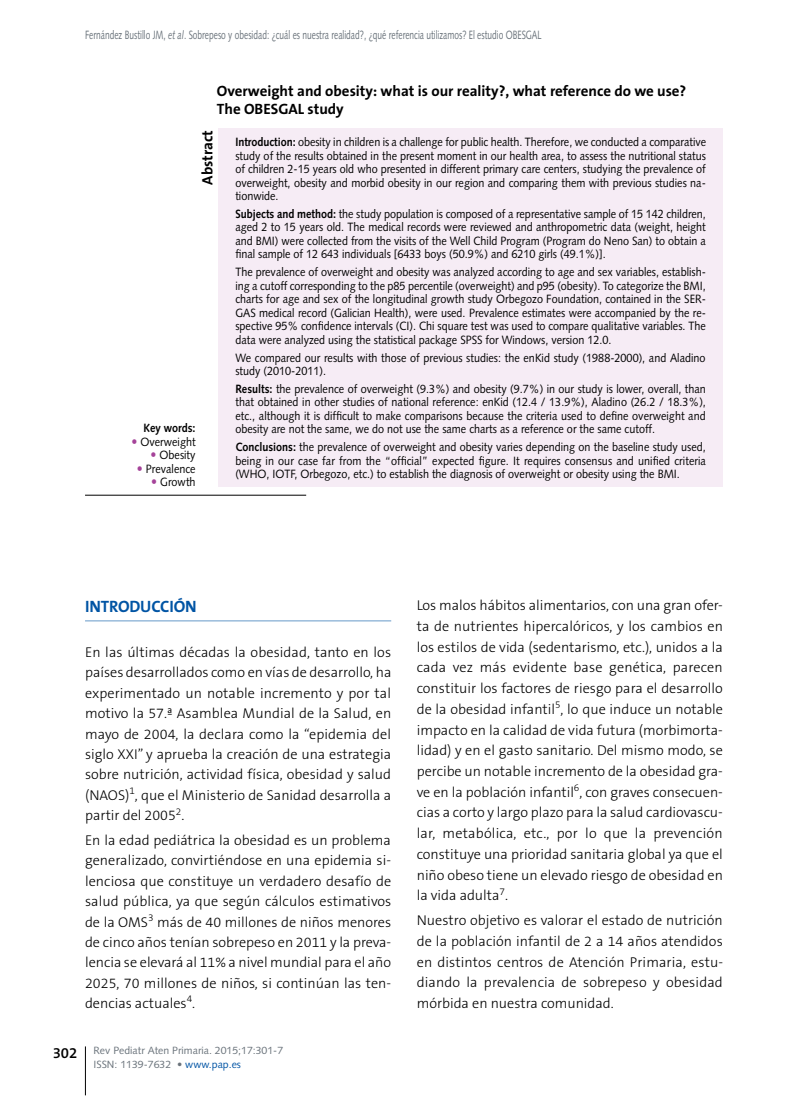
<style>
.page{position:relative;width:808px;height:1106px;background:#fff}
.page>*{position:absolute;margin:0;border:0;box-sizing:border-box;transform-origin:0 0}
.t1{font:700 16.5px "The Sans B7";letter-spacing:-.01em;color:#0054a4}
.t2{font:700 15px/18px "The Sans B7";color:#000}
.t3{font:600 15px "The Sans B6";color:#000}
.t4{font:300 14.25px/20.7px "The Sans B3";color:#000;text-align:justify}
.t5{font:12px/13.5px "Syntax";color:#000;text-align:justify;scale:.9 1}
.t6{font:12px "Syntax";color:#6a737b;scale:.7 1}
.t7{font:700 12px "Syntax";color:#000;scale:.9 1}
.t8{font:10.5px/13.2px "Syntax";color:#6a737b}
.s1{font-style:italic}
.s2{font-weight:700}
.s3{color:#0054a4}
</style>
<div class="page">
<hr style="left:85px;top:620px;width:306px;height:1px;background:#6699c8">
<hr style="left:85px;top:1046px;width:1px;height:49px;background:#000">
<div style="left:218px;top:129px;width:505px;height:357px;background:#f6ecf5"></div>
<hr style="left:85px;top:495px;width:221px;height:1px;background:#000">
<p class="t6" style="left:85px;top:28px;width:654px">Fernández Bustillo JM, <span class="s1">et al</span>. Sobrepeso y obesidad: ¿cuál es nuestra realidad?, ¿qué referencia utilizamos? El estudio OBESGAL</p>
<p class="t2" style="left:217px;top:83px;width:471px">Overweight and obesity: what is our reality?, what reference do we use?<br>The OBESGAL study</p>
<p class="t5" style="left:235px;top:135px;width:525px"><span class="s2">Introduction:</span> obesity in children is a challenge for public health. Therefore, we conducted a comparative study of the results obtained in the present moment in our health area, to assess the nutritional status of children 2-15 years old who presented in different primary care centers, studying the prevalence of overweight, obesity and morbid obesity in our region and comparing them with previous studies na&shy;tionwide.</p>
<p class="t5" style="left:235px;top:207px;width:524px"><span class="s2">Subjects and method:</span> the study population is composed of a representative sample of 15 142 children, aged 2 to 15 years old. The medical records were reviewed and anthropometric data (weight, height and BMI) were collected from the visits of the Well Child Program (Program do Neno San) to obtain a final sample of 12 643 individuals [6433 boys (50.9%) and 6210 girls (49.1%)].</p>
<p class="t5" style="left:235px;top:265px;width:524px">The prevalence of overweight and obesity was analyzed according to age and sex variables, establish&shy;ing a cutoff corresponding to the p85 percentile (overweight) and p95 (obesity). To categorize the BMI, charts for age and sex of the longitudinal growth study Orbegozo Foundation, contained in the SER-GAS medical record (Galician Health), were used. Prevalence estimates were accompanied by the re&shy;spective 95% confidence intervals (CI). Chi square test was used to compare qualitative variables. The data were analyzed using the statistical package SPSS for Windows, version 12.0.</p>
<p class="t5" style="left:235px;top:351px;width:524px">We compared our results with those of previous studies: the enKid study (1988-2000), and Aladino study (2010-2011).</p>
<p class="t5" style="left:235px;top:382px;width:524px"><span class="s2">Results:</span> the prevalence of overweight (9.3%) and obesity (9.7%) in our study is lower, overall, than that obtained in other studies of national reference: enKid (12.4 / 13.9%), Aladino (26.2 / 18.3%), etc., although it is difficult to make comparisons because the criteria used to define overweight and obesity are not the same, we do not use the same charts as a reference or the same cutoff.</p>
<p class="t5" style="left:235px;top:440px;width:524px"><span class="s2">Conclusions:</span> the prevalence of overweight and obesity varies depending on the baseline study used, being in our case far from the “official” expected figure. It requires consensus and unified criteria (WHO, IOTF, Orbegozo, etc.) to establish the diagnosis of overweight or obesity using the BMI.</p>
<p class="t2" style="left:199px;top:185px;width:56px;rotate:-90deg">Abstract</p>
<p class="t7" style="left:143px;top:421px;width:59px">Key words:</p>
<p class="t5" style="left:140px;top:435px;width:63px;text-align:right">Overweight<br>Obesity<br>Prevalence<br>Growth</p>
<h1 class="t1" style="left:85px;top:597px;width:113px">INTRODUCCIÓN</h1>
<p class="t4" style="left:85px;top:642px;width:308px">En las últimas décadas la obesidad, tanto en los países desarrollados como en vías de desarrollo, ha experimentado un notable incremento y por tal motivo la 57.ª Asamblea Mundial de la Salud, en mayo de 2004, la declara como la “epidemia del siglo XXI” y aprueba la creación de una estrategia sobre nutrición, actividad física, obesidad y salud (NAOS)<sup>1</sup>, que el Ministerio de Sanidad desarrolla a partir del 2005<sup>2</sup>.</p>
<p class="t4" style="left:85px;top:830px;width:308px">En la edad pediátrica la obesidad es un problema generalizado, convirtiéndose en una epidemia si&shy;lenciosa que constituye un verdadero desafío de salud pública, ya que según cálculos estimativos de la OMS<sup>3</sup> más de 40 millones de niños menores de cinco años tenían sobrepeso en 2011 y la preva&shy;lencia se elevará al 11% a nivel mundial para el año 2025, 70 millones de niños, si continúan las ten&shy;dencias actuales<sup>4</sup>.</p>
<p class="t3" style="left:53px;top:1044px;width:26px">302</p>
<p class="t8" style="left:94px;top:1044px;width:191px">Rev Pediatr Aten Primaria. 2015;17:301-7<br>ISSN: 1139-7632 • <span class="s3">www.pap.es</span></p>
<p class="t4" style="left:417px;top:595px;width:308px">Los malos hábitos alimentarios, con una gran ofer&shy;ta de nutrientes hipercalóricos, y los cambios en los estilos de vida (sedentarismo, etc.), unidos a la cada vez más evidente base genética, parecen constituir los factores de riesgo para el desarrollo de la obesidad infantil<sup>5</sup>, lo que induce un notable impacto en la calidad de vida futura (morbimorta&shy;lidad) y en el gasto sanitario. Del mismo modo, se percibe un notable incremento de la obesidad gra&shy;ve en la población infantil<sup>6</sup>, con graves consecuen&shy;cias a corto y largo plazo para la salud cardiovascu&shy;lar, metabólica, etc., por lo que la prevención constituye una prioridad sanitaria global ya que el niño obeso tiene un elevado riesgo de obesidad en la vida adulta<sup>7</sup>.</p>
<p class="t4" style="left:417px;top:910px;width:308px">Nuestro objetivo es valorar el estado de nutrición de la población infantil de 2 a 14 años atendidos en distintos centros de Atención Primaria, estu&shy;diando la prevalencia de sobrepeso y obesidad mórbida en nuestra comunidad.</p>
</div>
